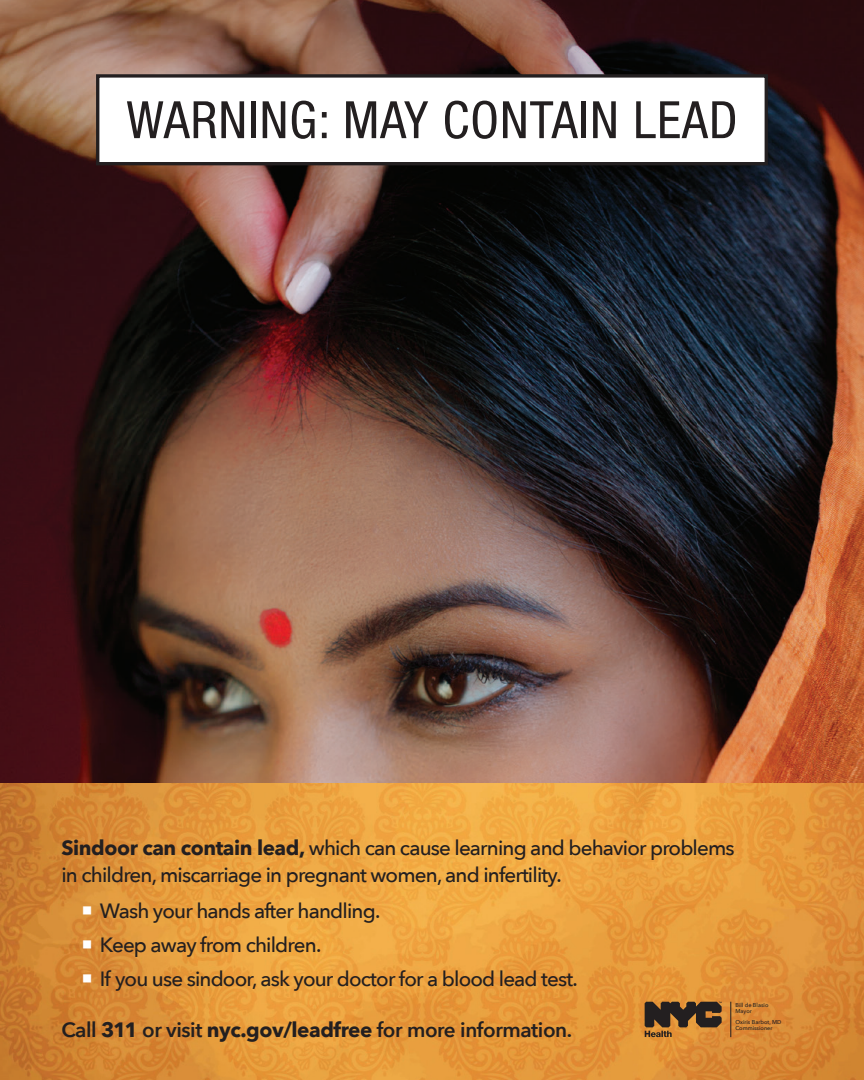
<style>
.page{position:relative;width:864px;height:1080px;background:#fff}
.page>*{position:absolute;margin:0;border:0;box-sizing:border-box;transform-origin:0 0}
.t1{font:condensed 51.53px "Helvetica Neue LT Std";letter-spacing:.02em;color:#231f20}
.t2{font:600 20.7px "Avenir Next";letter-spacing:-.02em;color:#231f20}
.t3{font:500 20.62px/27.3px "Avenir Next";letter-spacing:-.04em;color:#231f20}
.t4{font:500 5.62px/6.7px "Avenir Next";color:#231f20}
.s1{font-weight:700;font-size:20.7px}
.s2{color:#fff}
.s3{font-weight:700}
</style>
<div class="page">
<img style="left:0;top:0;width:864px;height:783px">
<img style="left:0;top:783px;width:864px;height:297px">
<svg style="left:645px;top:1002px;width:77px;height:35px;background:#6e4d29"></svg>
<hr style="left:731px;top:1002px;width:1px;height:35px;background:#231f20">
<div style="left:98px;top:76px;width:668px;height:88px;background:#fff"></div>
<div style="left:96px;top:74px;width:672px;height:91px;border:3px solid #231f20"></div>
<svg style="left:61px;top:917px;width:21px;height:1px"></svg>
<svg style="left:61px;top:952px;width:21px;height:1px"></svg>
<svg style="left:92px;top:952px;width:21px;height:1px"></svg>
<svg style="left:61px;top:986px;width:21px;height:1px"></svg>
<svg style="left:92px;top:986px;width:21px;height:1px"></svg>
<p class="t1" style="left:127px;top:90px;width:612px">WARNING: MAY CONTAIN LEAD</p>
<p class="t3" style="left:61px;top:834px;width:675px"><span class="s1">Sindoor can contain lead,</span> which can cause learning and behavior problems in children, miscarriage in pregnant women, and infertility.</p>
<p class="t3" style="left:82px;top:896px;width:300px"><span class="s2">○</span> Wash your hands after handling.</p>
<p class="t3" style="left:82px;top:930px;width:241px"><span class="s2">○</span> Keep away from children.</p>
<p class="t3" style="left:82px;top:964px;width:498px"><span class="s2">○</span> If you use sindoor, ask your doctor for a blood lead test.</p>
<p class="t2" style="left:61px;top:1012px;width:512px">Call <span class="s3">311</span> or visit <span class="s3">nyc.gov/leadfree</span> for more information.</p>
<p class="t4" style="left:735px;top:1001px;width:35px">Bill de Blasio<br>Mayor</p>
<p class="t4" style="left:735px;top:1018px;width:48px">Oxiris Barbot, MD<br>Commissioner</p>
</div>
